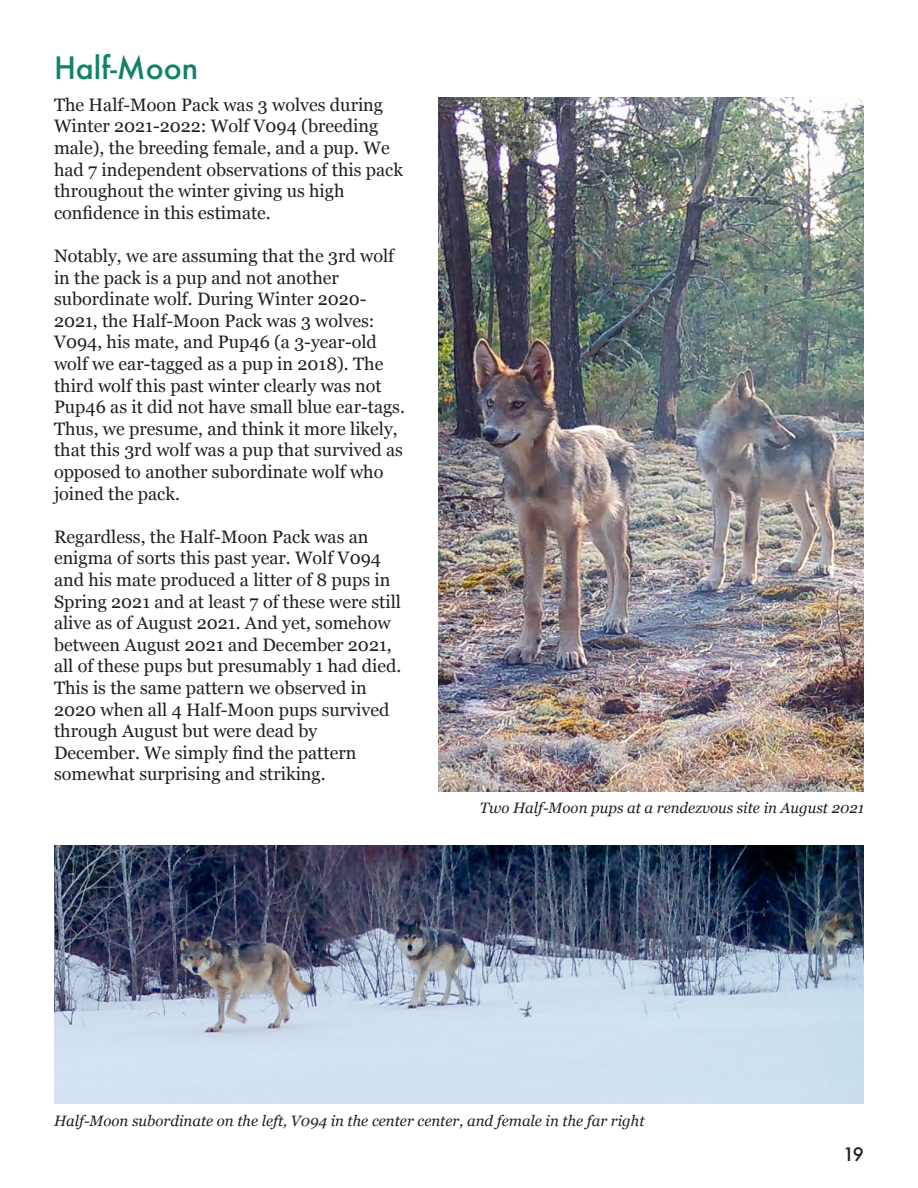
<style>
.page{position:relative;width:918px;height:1188px;background:#fff}
.page>*{position:absolute;margin:0;border:0;box-sizing:border-box;transform-origin:0 0}
.t1{font:500 30px "Futura";color:#11826a}
.t2{font:18px/21.6px "Georgia";color:#231f20}
.t3{font:500 18px "Futura";color:#231f20}
.t4{font:italic 15px "Georgia";color:#231f20}
</style>
<div class="page">
<img style="left:54px;top:846px;width:810px;height:258px">
<img style="left:438px;top:97px;width:426px;height:694px">
<p class="t1" style="left:54px;top:47px;width:146px">Half-Moon</p>
<p class="t2" style="left:54px;top:93px;width:351px">The Half-Moon Pack was 3 wolves during Winter 2021-2022: Wolf V094 (breeding male), the breeding female, and a pup. We had 7 independent observations of this pack throughout the winter giving us high</p>
<p class="t2" style="left:54px;top:201px;width:218px">confidence in this estimate.</p>
<p class="t2" style="left:54px;top:244px;width:342px">Notably, we are assuming that the 3rd wolf in the pack is a pup and not another</p>
<p class="t2" style="left:54px;top:287px;width:352px">subordinate wolf. During Winter 2020- 2021, the Half-Moon Pack was 3 wolves:<br>V094, his mate, and Pup46 (a 3-year-old wolf we ear-tagged as a pup in 2018). The third wolf this past winter clearly was not Pup46 as it did not have small blue ear-tags.<br>Thus, we presume, and think it more likely, that this 3rd wolf was a pup that survived as opposed to another subordinate wolf who joined the pack.</p>
<p class="t2" style="left:54px;top:525px;width:349px">Regardless, the Half-Moon Pack was an enigma of sorts this past year. Wolf V094 and his mate produced a litter of 8 pups in Spring 2021 and at least 7 of these were still alive as of August 2021. And yet, somehow between August 2021 and December 2021, all of these pups but presumably 1 had died.<br>This is the same pattern we observed in 2020 when all 4 Half-Moon pups survived through August but were dead by</p>
<p class="t2" style="left:54px;top:741px;width:304px">December. We simply find the pattern somewhat surprising and striking.</p>
<p class="t4" style="left:480px;top:797px;width:386px">Two Half-Moon pups at a rendezvous site in August 2021</p>
<p class="t4" style="left:54px;top:1109px;width:592px">Half-Moon subordinate on the left, V094 in the center center, and female in the far right</p>
<p class="t3" style="left:843px;top:1142px;width:22px">19</p>
</div>
